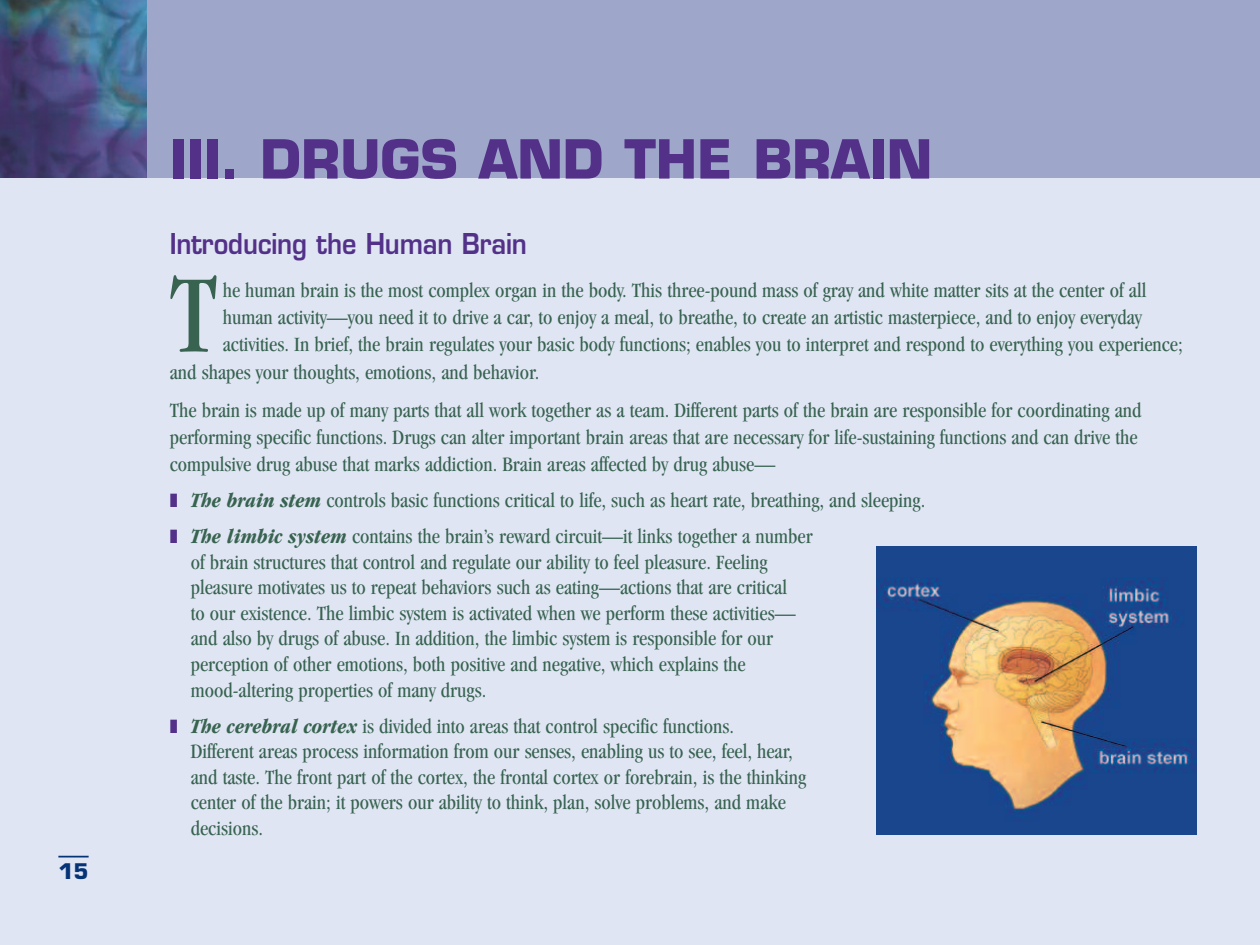
<style>
.page{position:relative;width:1260px;height:945px;background:#fff}
.page>*{position:absolute;margin:0;border:0;box-sizing:border-box;transform-origin:0 0}
.t1{font:condensed 114.45px "Garamond";color:#376350;scale:.95 1}
.t2{font:700 52.5px "Eurostile";color:#533189}
.t3{font:600 28px "Eurostile";letter-spacing:-.005em;color:#533189;scale:.9 1}
.t4{font:condensed 21px/25.6px "Garamond";color:#376350}
.t5{font:700 21px "Eurostile";color:#043376}
.s1{color:#533189}
.s2{font-weight:700;font-style:italic}
</style>
<div class="page">
<div style="left:147px;top:0;width:1113px;height:178px;background:#9ea6c9"></div>
<img style="left:0;top:0;width:147px;height:178px">
<div style="left:0;top:178px;width:1260px;height:767px;background:#e0e5f3"></div>
<hr style="left:58px;top:856px;width:31px;height:2px;background:#043376">
<img style="left:877px;top:546px;width:320px;height:289px">
<p class="t5" style="left:58px;top:863px;width:32px">15</p>
<h2 class="t2" style="left:170px;top:139px;width:764px">III. DRUGS AND THE BRAIN</h2>
<h3 class="t3" style="left:170px;top:233px;width:399px">Introducing the Human Brain</h3>
<h1 class="t1" style="left:170px;top:271px;width:52px">T</h1>
<p class="t4" style="left:223px;top:279px;width:925px">he human brain is the most complex organ in the body. This three-pound mass of gray and white matter sits at the center of all</p>
<p class="t4" style="left:223px;top:306px;width:921px">human activity—you need it to drive a car, to enjoy a meal, to breathe, to create an artistic masterpiece, and to enjoy everyday</p>
<p class="t4" style="left:223px;top:333px;width:962px">activities. In brief, the brain regulates your basic body functions; enables you to interpret and respond to everything you experience;</p>
<p class="t4" style="left:170px;top:361px;width:371px">and shapes your thoughts, emotions, and behavior.</p>
<p class="t4" style="left:170px;top:398px;width:973px;line-height:27.3px">The brain is made up of many parts that all work together as a team. Different parts of the brain are responsible for coordinating and performing specific functions. Drugs can alter important brain areas that are necessary for life-sustaining functions and can drive the compulsive drug abuse that marks addiction. Brain areas affected by drug abuse—</p>
<p class="t4" style="left:170px;top:484px;width:757px;line-height:36.1px"><span class="s1">❚</span> <span class="s2">The brain stem</span> controls basic functions critical to life, such as heart rate, breathing, and sleeping. <span class="s1">❚</span> <span class="s2">The limbic system</span> contains the brain’s reward circuit—it links together a number</p>
<p class="t4" style="left:191px;top:551px;width:606px">of brain structures that control and regulate our ability to feel pleasure. Feeling pleasure motivates us to repeat behaviors such as eating—actions that are critical to our existence. The limbic system is activated when we perform these activities— and also by drugs of abuse. In addition, the limbic system is responsible for our perception of other emotions, both positive and negative, which explains the mood-altering properties of many drugs.</p>
<p class="t4" style="left:191px;top:715px;width:617px;text-indent:-21px"><span class="s1">❚</span> <span class="s2">The cerebral cortex</span> is divided into areas that control specific functions.<br>Different areas process information from our senses, enabling us to see, feel, hear, and taste. The front part of the cortex, the frontal cortex or forebrain, is the thinking center of the brain; it powers our ability to think, plan, solve problems, and make decisions.</p>
</div>
